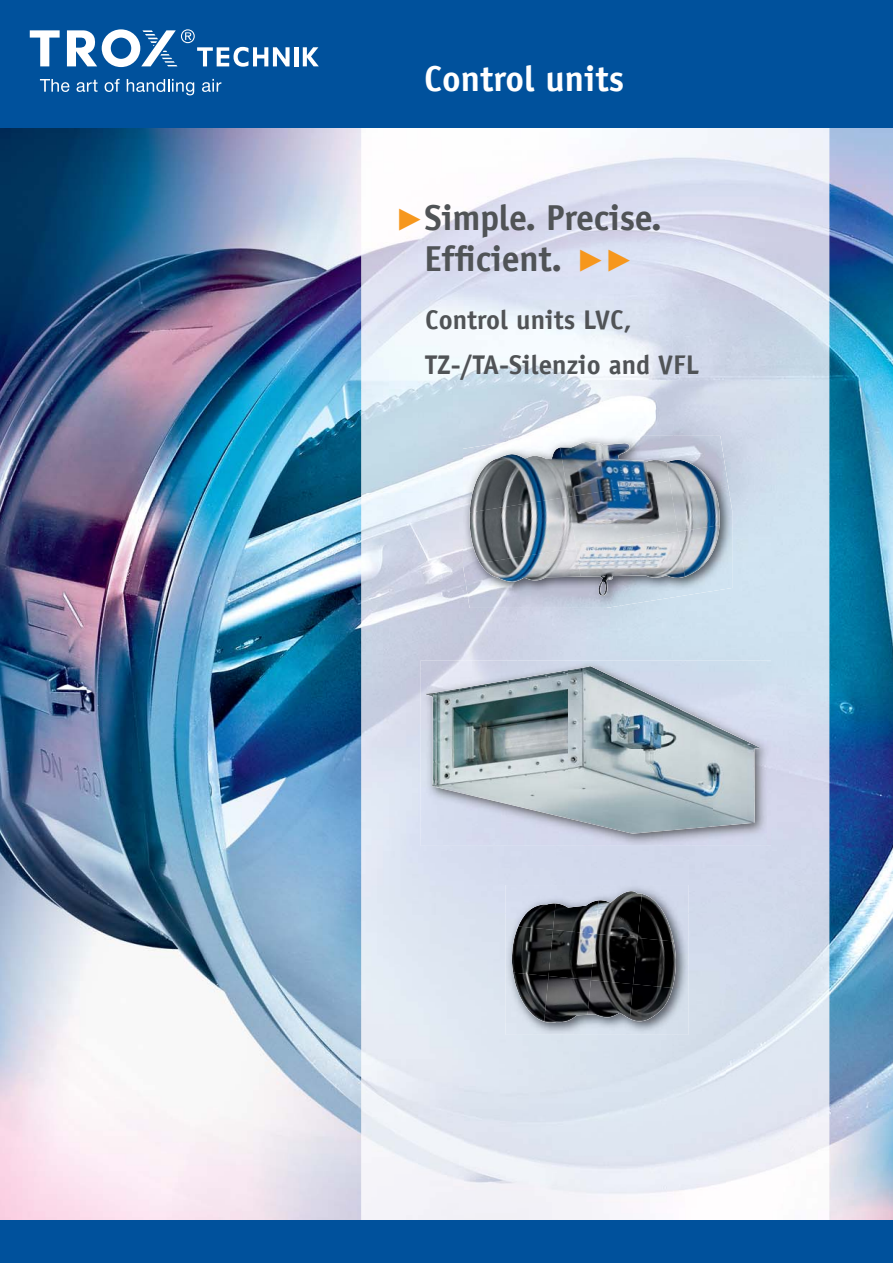
<style>
.page{position:relative;width:893px;height:1263px;background:#fff}
.page>*{position:absolute;margin:0;border:0;box-sizing:border-box;transform-origin:0 0}
.t1{font:700 36px/40.5px "TROX Officina Sans";letter-spacing:-.01em;color:#505356;text-align:center}
.t2{font:700 36px "TROX Officina Sans";color:#fff}
.t3{font:700 27px/45px "TROX Officina Sans";color:#505356}
.s1{font-family:"TROX Helvetica";font-weight:400;color:#f6971d}
</style>
<div class="page">
<img style="left:0;top:128px;width:893px;height:1092px">
<img style="left:361px;top:128px;width:312px;height:261px">
<img style="left:673px;top:128px;width:156px;height:366px">
<img style="left:361px;top:389px;width:156px;height:105px">
<img style="left:517px;top:389px;width:157px;height:47px">
<img style="left:361px;top:494px;width:104px;height:726px">
<img style="left:726px;top:494px;width:103px;height:726px">
<img style="left:465px;top:608px;width:52px;height:52px">
<div style="left:622px;top:608px;width:104px;height:52px;background:#cee0ee"></div>
<div style="left:517px;top:608px;width:105px;height:52px;background:#ced7e8"></div>
<div style="left:465px;top:846px;width:261px;height:67px;background:#d2d9ec"></div>
<img style="left:465px;top:913px;width:52px;height:307px">
<img style="left:674px;top:913px;width:52px;height:307px">
<img style="left:517px;top:1035px;width:157px;height:185px">
<div style="left:0;top:0;width:893px;height:128px;background:#00519c"></div>
<svg style="left:303px;top:47px;width:16px;height:19px"></svg>
<hr style="left:294px;top:47px;width:4px;height:19px;background:#fff">
<svg style="left:67px;top:29px;width:223px;height:38px"></svg>
<svg style="left:30px;top:30px;width:30px;height:36px"></svg>
<svg style="left:40px;top:79px;width:30px;height:13px"></svg>
<svg style="left:77px;top:80px;width:21px;height:12px"></svg>
<svg style="left:105px;top:79px;width:15px;height:13px"></svg>
<svg style="left:127px;top:79px;width:67px;height:16px"></svg>
<svg style="left:202px;top:79px;width:19px;height:13px"></svg>
<div style="left:0;top:1220px;width:893px;height:43px;background:#00519c"></div>
<img style="left:463px;top:436px;width:269px;height:172px">
<img style="left:469px;top:446px;width:91px;height:51px">
<img style="left:560px;top:442px;width:110px;height:55px">
<img style="left:666px;top:451px;width:55px;height:74px">
<img style="left:469px;top:497px;width:99px;height:67px">
<img style="left:568px;top:481px;width:110px;height:67px">
<img style="left:477px;top:548px;width:99px;height:48px">
<img style="left:576px;top:532px;width:110px;height:64px">
<img style="left:678px;top:525px;width:43px;height:58px">
<img style="left:421px;top:660px;width:350px;height:186px">
<img style="left:425px;top:666px;width:288px;height:84px">
<img style="left:713px;top:724px;width:48px;height:103px">
<img style="left:432px;top:750px;width:137px;height:69px">
<img style="left:569px;top:750px;width:144px;height:84px">
<img style="left:505px;top:885px;width:183px;height:150px">
<img style="left:515px;top:899px;width:38px;height:27px">
<img style="left:553px;top:896px;width:42px;height:34px">
<img style="left:595px;top:891px;width:47px;height:43px">
<img style="left:637px;top:892px;width:40px;height:46px">
<img style="left:510px;top:926px;width:43px;height:46px">
<img style="left:548px;top:930px;width:47px;height:46px">
<img style="left:591px;top:934px;width:47px;height:46px">
<img style="left:633px;top:938px;width:44px;height:50px">
<img style="left:510px;top:972px;width:39px;height:50px">
<img style="left:544px;top:976px;width:47px;height:47px">
<img style="left:587px;top:980px;width:46px;height:43px">
<img style="left:629px;top:984px;width:46px;height:39px">
<h1 class="t2" style="left:424px;top:65px;width:202px">Control units</h1>
<h1 class="t1" style="left:395px;top:202px;width:268px"><span class="s1">▶</span>Simple. Precise.<br>Efficient. <span class="s1">▶▶</span></h1>
<p class="t3" style="left:425px;top:301px;width:275px">Control units LVC,<br>TZ-/TA-Silenzio and VFL</p>
</div>
